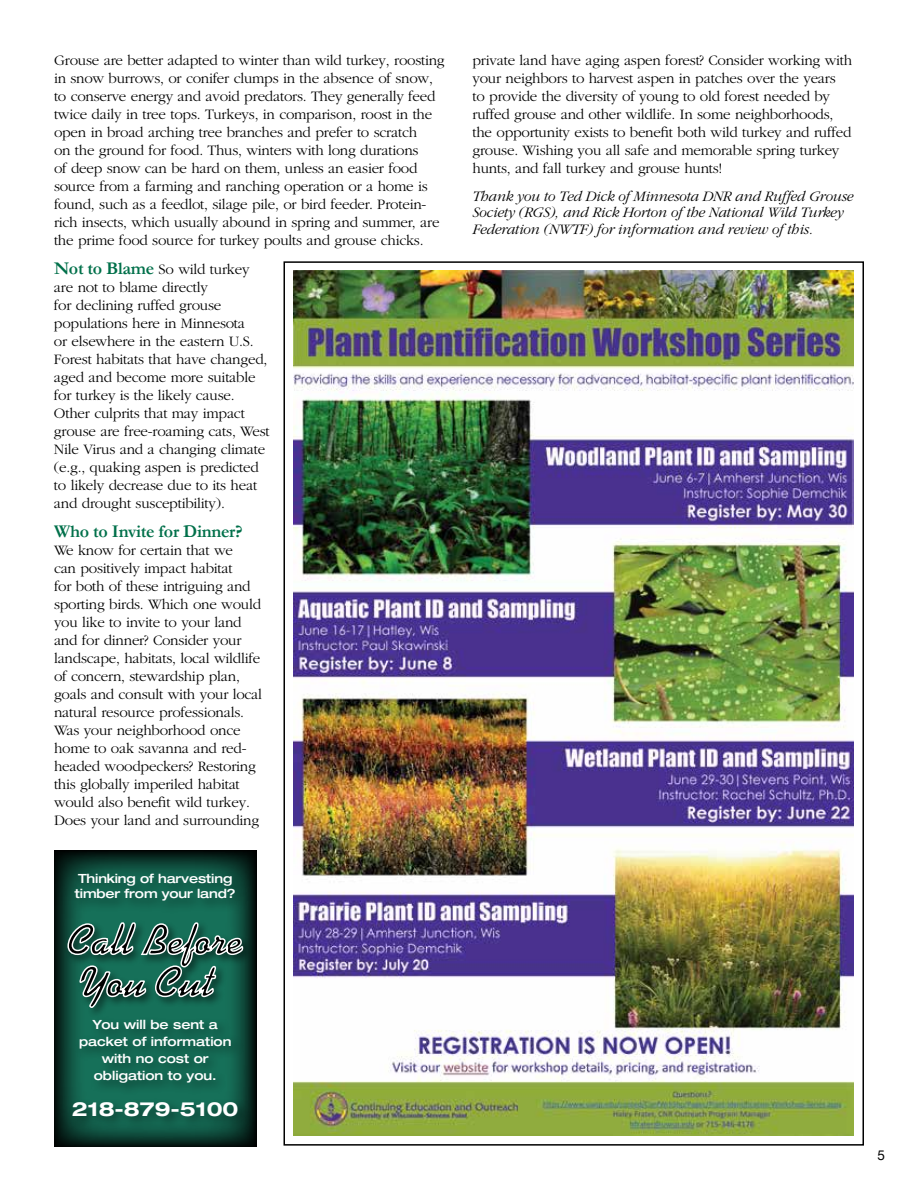
<style>
.page{position:relative;width:918px;height:1188px;background:#fff}
.page>*{position:absolute;margin:0;border:0;box-sizing:border-box;transform-origin:0 0}
.t1{font:700 expanded 19.5px "Helvetica Neue LT Std";color:#fff}
.t2{font:700 18px "Garamond";letter-spacing:-.015em;color:#00704a}
.t3{font:300 15px/18px "Garamond";letter-spacing:-.015em;color:#000}
.t4{font:italic 300 15px/16.5px "Garamond";letter-spacing:-.015em;color:#000}
.t5{font:13.5px "Helvetica Neue";color:#000}
.t6{font:500 expanded 12.75px/17px "Helvetica Neue LT Std";color:#fff;text-align:center}
.s1{font-weight:700;font-size:18px;color:#00704a}
</style>
<div class="page">
<img style="left:293px;top:270px;width:561px;height:866px">
<svg style="left:54px;top:850px;width:202px;height:297px;background:#082c23"></svg>
<div style="left:68px;top:1016px;width:184px;height:115px;background:#000;opacity:.5"></div>
<div style="left:71px;top:869px;width:178px;height:46px;background:#000;opacity:.5"></div>
<div style="left:77px;top:963px;width:150px;height:56px;background:#167059"></div>
<div style="left:65px;top:919px;width:189px;height:59px;background:#000;opacity:.5"></div>
<svg style="left:67px;top:920px;width:177px;height:89px"></svg>
<p class="t3" style="left:54px;top:52px;width:392px">Grouse are better adapted to winter than wild turkey, roosting in snow burrows, or conifer clumps in the absence of snow, to conserve energy and avoid predators. They generally feed twice daily in tree tops. Turkeys, in comparison, roost in the open in broad arching tree branches and prefer to scratch<br>on the ground for food. Thus, winters with long durations<br>of deep snow can be hard on them, unless an easier food source from a farming and ranching operation or a home is found, such as a feedlot, silage pile, or bird feeder. Protein&shy;rich insects, which usually abound in spring and summer, are the prime food source for turkey poults and grouse chicks.</p>
<p class="t3" style="left:54px;top:261px;width:217px"><span class="s1">Not to Blame</span> So wild turkey are not to blame directly<br>for declining ruffed grouse populations here in Minnesota<br>or elsewhere in the eastern U.S.<br>Forest habitats that have changed, aged and become more suitable for turkey is the likely cause.<br>Other culprits that may impact grouse are free-roaming cats, West<br>Nile Virus and a changing climate (e.g., quaking aspen is predicted to likely decrease due to its heat and drought susceptibility).</p>
<p class="t2" style="left:54px;top:520px;width:190px">Who to Invite for Dinner?</p>
<p class="t3" style="left:54px;top:541px;width:210px">We know for certain that we<br>can positively impact habitat<br>for both of these intriguing and sporting birds. Which one would you like to invite to your land and for dinner? Consider your landscape, habitats, local wildlife of concern, stewardship plan, goals and consult with your local natural resource professionals.<br>Was your neighborhood once home to oak savanna and red&shy;headed woodpeckers? Restoring this globally imperiled habitat would also benefit wild turkey.<br>Does your land and surrounding</p>
<p class="t6" style="left:75px;top:871px;width:162px;line-height:15.3px;text-align:left">Thinking of harvesting timber from your land?</p>
<p class="t3" style="left:472px;top:52px;width:381px">private land have aging aspen forest? Consider working with your neighbors to harvest aspen in patches over the years<br>to provide the diversity of young to old forest needed by ruffed grouse and other wildlife. In some neighborhoods, the opportunity exists to benefit both wild turkey and ruffed grouse. Wishing you all safe and memorable spring turkey hunts, and fall turkey and grouse hunts!</p>
<p class="t4" style="left:472px;top:188px;width:382px">Thank you to Ted Dick of Minnesota DNR and Ruffed Grouse<br>Society (RGS), and Rick Horton of the National Wild Turkey<br>Federation (NWTF) for information and review of this.</p>
<p class="t6" style="left:79px;top:1016px;width:154px">You will be sent a packet of information with no cost or obligation to you.</p>
<h1 class="t1" style="left:72px;top:1097px;width:168px">218-879-5100</h1>
<p class="t5" style="left:878px;top:1146px;width:9px">5</p>
</div>
